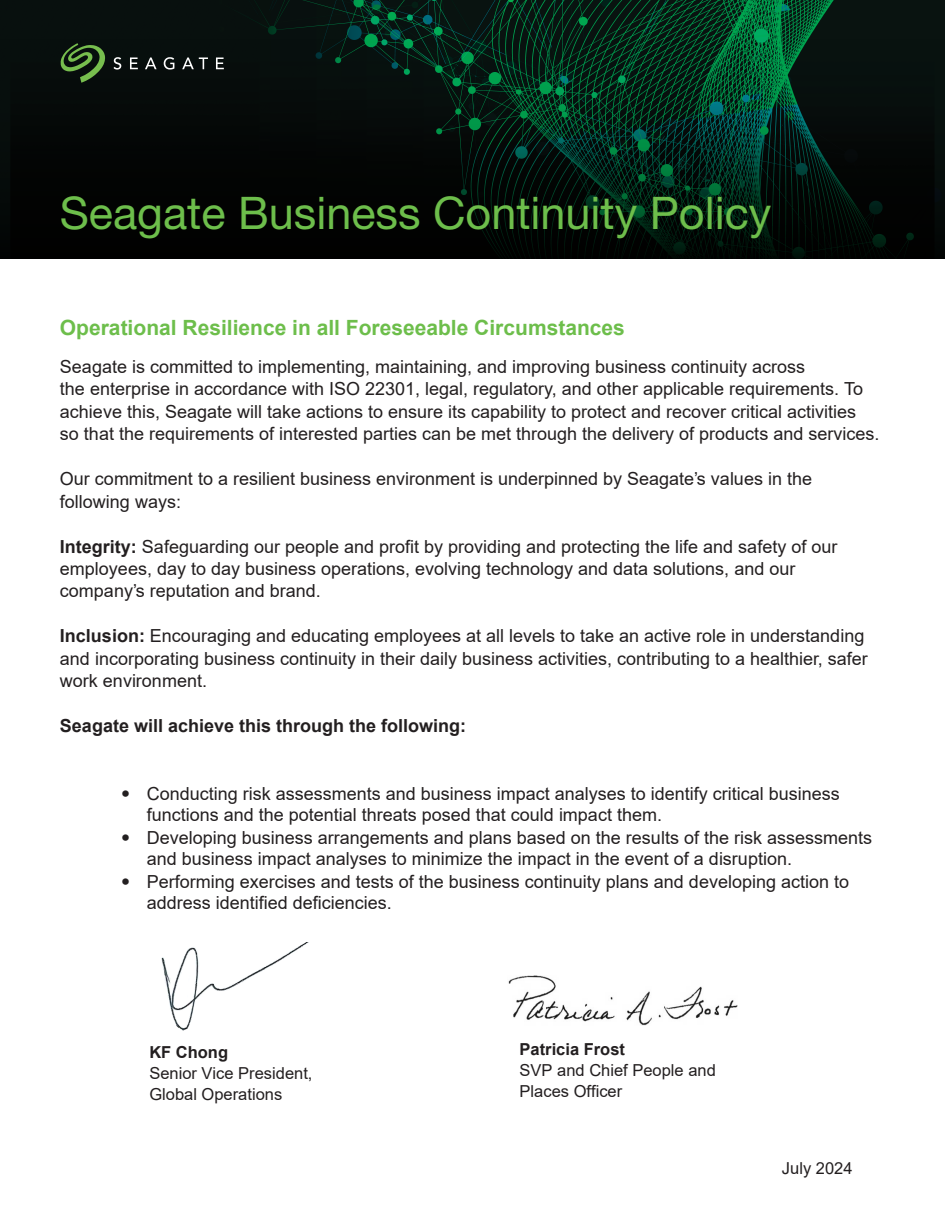
<style>
.page{position:relative;width:945px;height:1215px;background:#fff}
.page>*{position:absolute;margin:0;border:0;box-sizing:border-box;transform-origin:0 0}
.t1{font:45px "Helvetica Neue LT Std";color:#6dbe4b}
.t2{font:700 21px "Arial";color:#6dbe4b}
.t3{font:18px/22.5px "Arial";color:#231f20}
.t4{font:700 18px "Arial";color:#231f20}
.t5{font:16.5px/21px "Arial";color:#231f20}
.t6{font:16.5px/21.8px "Times New Roman";color:#333}
.t7{font:700 16.5px "Arial";color:#231f20}
.s1{font-weight:700}
.s2{font-family:"Helvetica Neue LT Std"}
</style>
<div class="page">
<svg style="left:0;top:0;width:945px;height:259px;background:#04160f"></svg>
<svg style="left:113px;top:57px;width:8px;height:13px"></svg>
<svg style="left:130px;top:57px;width:8px;height:12px"></svg>
<svg style="left:145px;top:57px;width:12px;height:12px"></svg>
<svg style="left:164px;top:57px;width:10px;height:13px"></svg>
<svg style="left:182px;top:57px;width:26px;height:12px"></svg>
<svg style="left:216px;top:57px;width:8px;height:12px"></svg>
<svg style="left:60px;top:43px;width:45px;height:40px;background:#2c4822"></svg>
<img style="left:508px;top:975px;width:230px;height:51px">
<img style="left:162px;top:942px;width:146px;height:89px">
<h1 class="t1" style="left:60px;top:186px;width:713px">Seagate Business Continuity Policy</h1>
<p class="t2" style="left:60px;top:313px;width:566px">Operational Resilience in all Foreseeable Circumstances</p>
<p class="t3" style="left:60px;top:355px;width:821px">Seagate is committed to implementing, maintaining, and improving business continuity across<br>the enterprise in accordance with ISO 22301, legal, regulatory, and other applicable requirements. To achieve this, Seagate will take actions to ensure its capability to protect and recover critical activities so that the requirements of interested parties can be met through the delivery of products and services.</p>
<p class="t3" style="left:60px;top:467px;width:754px">Our commitment to a resilient business environment is underpinned by Seagate’s values in the following ways:</p>
<p class="t3" style="left:60px;top:535px;width:779px"><span class="s1">Integrity:</span> Safeguarding our people and profit by providing and protecting the life and safety of our employees, day to day business operations, evolving technology and data solutions, and our company’s reputation and brand.</p>
<p class="t3" style="left:60px;top:625px;width:809px"><span class="s1">Inclusion:</span> Encouraging and educating employees at all levels to take an active role in understanding and incorporating business continuity in their daily business activities, contributing to a healthier, safer work environment.</p>
<p class="t4" style="left:60px;top:713px;width:408px">Seagate will achieve this through the following:</p>
<p class="t3" style="left:147px;top:783px;width:695px;line-height:21.5px;text-indent:-26px"><span class="s2">•</span> Conducting risk assessments and business impact analyses to identify critical business functions and the potential threats posed that could impact them.</p>
<p class="t3" style="left:147px;top:827px;width:727px;line-height:21.5px;text-indent:-26px"><span class="s2">•</span> Developing business arrangements and plans based on the results of the risk assessments and business impact analyses to minimize the impact in the event of a disruption.</p>
<p class="t3" style="left:147px;top:871px;width:704px;line-height:21.5px;text-indent:-26px"><span class="s2">•</span> Performing exercises and tests of the business continuity plans and developing action to address identified deficiencies.</p>
<p class="t7" style="left:149px;top:1040px;width:80px">KF Chong</p>
<p class="t5" style="left:149px;top:1062px;width:165px">Senior Vice President,<br>Global Operations</p>
<p class="t7" style="left:520px;top:1037px;width:107px">Patricia Frost</p>
<p class="t5" style="left:520px;top:1059px;width:198px">SVP and Chief People and<br>Places Officer</p>
<p class="t6" style="left:464px;top:1056px;width:145px">Senior Vice President<br>Business Excellence</p>
<p class="t5" style="left:782px;top:1158px;width:72px">July 2024</p>
</div>
